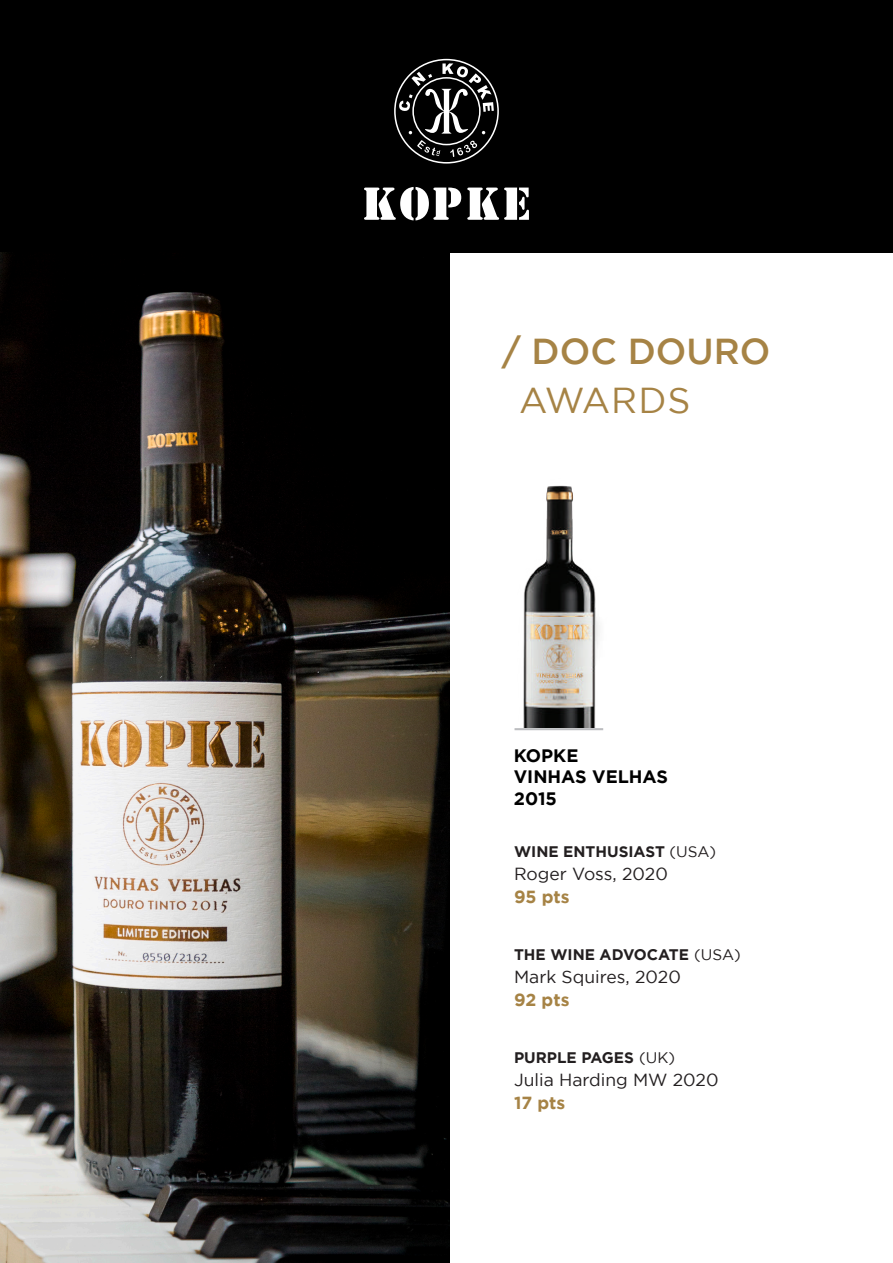
<style>
.page{position:relative;width:893px;height:1263px;background:#fff}
.page>*{position:absolute;margin:0;border:0;box-sizing:border-box;transform-origin:0 0}
.t1{font:500 36px "Gotham";color:#a68345}
.t2{font:36px "Gotham";letter-spacing:.03em;color:#a68345}
.t3{font:700 18px/21.6px "Gotham";color:#000}
.t4{font:17.55px "Gotham";color:#231f20}
.t5{font:700 17.55px "Gotham";color:#a68345}
.t6{font:700 15.3px "Gotham";color:#231f20}
.s1{font-weight:400}
</style>
<div class="page">
<div style="left:0;top:0;width:893px;height:252px;background:#000"></div>
<svg style="left:364px;top:187px;width:165px;height:33px"></svg>
<svg style="left:394px;top:59px;width:105px;height:105px"></svg>
<img style="left:0;top:253px;width:449px;height:1010px">
<img style="left:523px;top:485px;width:76px;height:243px">
<hr style="left:514px;top:728px;width:89px;height:2px;background:#bcbdc0">
<h1 class="t1" style="left:502px;top:330px;width:270px">/ DOC DOURO</h1>
<h1 class="t2" style="left:519px;top:380px;width:173px">AWARDS</h1>
<p class="t3" style="left:514px;top:744px;width:156px">KOPKE<br>VINHAS VELHAS<br>2015</p>
<p class="t6" style="left:514px;top:842px;width:204px">WINE ENTHUSIAST <span class="s1">(USA)</span></p>
<p class="t4" style="left:514px;top:864px;width:155px">Roger Voss, 2020</p>
<p class="t5" style="left:514px;top:886px;width:57px">95 pts</p>
<p class="t6" style="left:514px;top:946px;width:228px">THE WINE ADVOCATE <span class="s1">(USA)</span></p>
<p class="t4" style="left:514px;top:967px;width:168px">Mark Squires, 2020</p>
<p class="t5" style="left:514px;top:990px;width:57px">92 pts</p>
<p class="t6" style="left:514px;top:1048px;width:163px">PURPLE PAGES <span class="s1">(UK)</span></p>
<p class="t4" style="left:514px;top:1070px;width:206px">Julia Harding MW 2020</p>
<p class="t5" style="left:514px;top:1092px;width:53px">17 pts</p>
</div>
